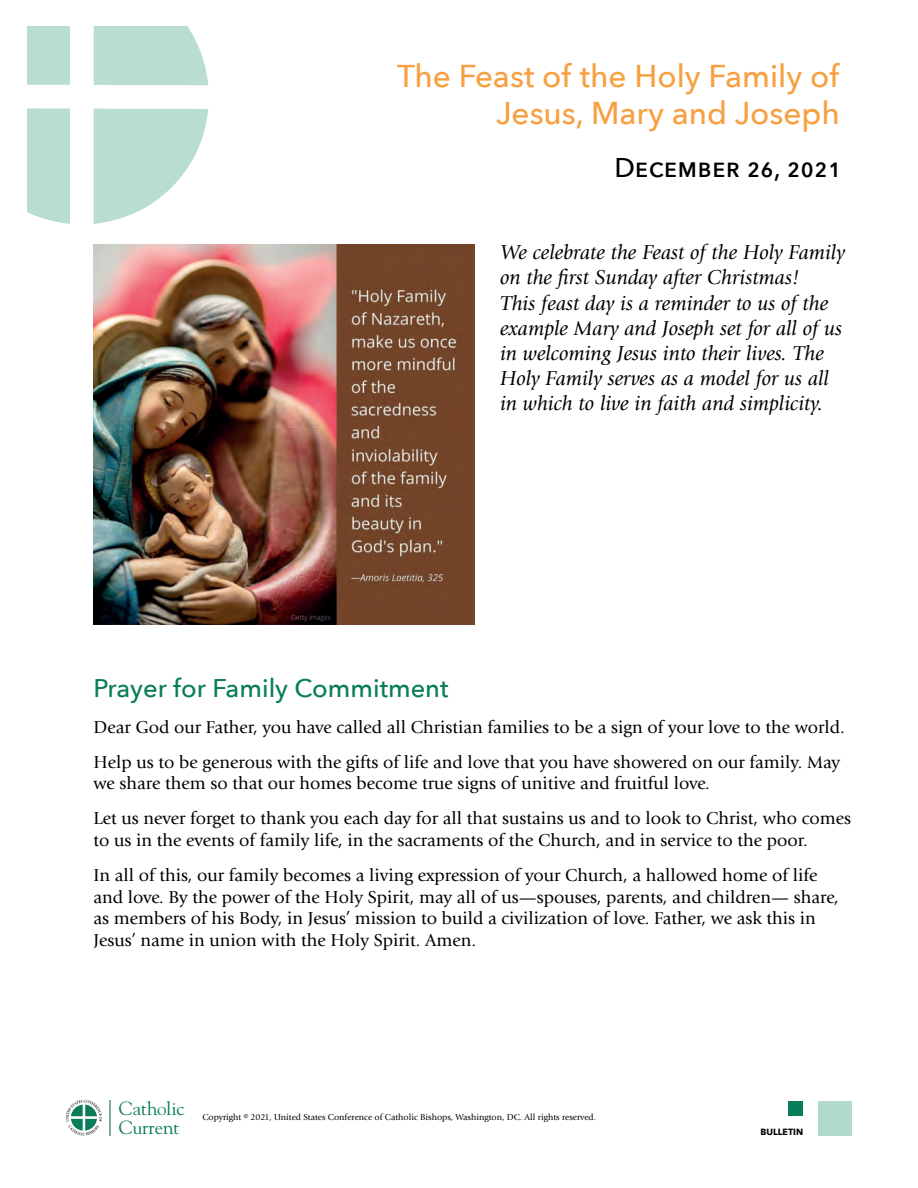
<style>
.page{position:relative;width:918px;height:1188px;background:#fff}
.page>*{position:absolute;margin:0;border:0;box-sizing:border-box;transform-origin:0 0}
.t1{font:500 31.5px/37.8px "Avenir Next";color:#f8a041;text-align:right}
.t2{font:500 27px "Avenir Next";color:#000001}
.t3{font:500 25.5px "Avenir Next";color:#097c59}
.t4{font:italic 21px/25.2px "Giovanni Std";color:#000001}
.t5{font:18.9px/19px "Goudy Std";color:#097c5a}
.t6{font:18px/35.1px "Giovanni Std";color:#000001}
.t7{font:9px "Giovanni Std";color:#000001}
.t8{font:700 9px "Avenir Next";color:#000001}
</style>
<div class="page">
<img style="left:94px;top:244px;width:380px;height:381px">
<svg style="left:66px;top:1100px;width:36px;height:36px"></svg>
<hr style="left:110px;top:1100px;width:1px;height:36px;background:#81ab9f">
<div style="left:788px;top:1101px;width:15px;height:15px;background:#097c59"></div>
<div style="left:819px;top:1101px;width:33px;height:34px;background:#b1d9cd"></div>
<div style="left:27px;top:27px;width:43px;height:58px;background:#b9ddd3"></div>
<div style="left:94px;top:27px;width:114px;height:58px;background:#b9ddd3"></div>
<div style="left:27px;top:108px;width:43px;height:116px;background:#b9ddd3"></div>
<svg style="left:94px;top:109px;width:114px;height:115px"></svg>
<p class="t1" style="left:397px;top:56px;width:444px">The Feast of the Holy Family of<br>Jesus, Mary and Joseph</p>
<p class="t2" style="left:614px;top:145px;width:228px">DECEMBER 26, 2021</p>
<p class="t4" style="left:500px;top:240px;width:346px">We celebrate the Feast of the Holy Family on the rst Sunday after Christmas!<br>This feast day is a reminder to us of the example Mary and Joseph set for all of us in welcoming Jesus into their lives. The Holy Family serves as a model for us all in which to live in faith and simplicity.</p>
<p class="t3" style="left:94px;top:667px;width:357px">Prayer for Family Commitment</p>
<p class="t6" style="left:94px;top:709px;width:753px">Dear God our Father, you have called all Christian families to be a sign of your love to the world.<br>Help us to be generous with the gifts of life and love that you have showered on our family. May</p>
<p class="t6" style="left:94px;top:766px;width:759px">we share them so that our homes become true signs of unitive and fruitful love.<br>Let us never forget to thank you each day for all that sustains us and to look to Christ, who comes</p>
<p class="t6" style="left:94px;top:823px;width:725px">to us in the events of family life, in the sacraments of the Church, and in service to the poor.<br>In all of this, our family becomes a living expression of your Church, a hallowed home of life</p>
<p class="t6" style="left:94px;top:886px;width:747px;line-height:21.6px">and love. By the power of the Holy Spirit, may all of us—spouses, parents, and children— share, as members of his Body, in Jesus’ mission to build a civilization of love. Father, we ask this in<br>Jesus’ name in union with the Holy Spirit. Amen.</p>
<p class="t5" style="left:119px;top:1099px;width:67px">Catholic<br>Current</p>
<p class="t7" style="left:202px;top:1112px;width:395px">Copyright © 2021, United States Conference of Catholic Bishops, Washington, DC. All rights reserved.</p>
<p class="t8" style="left:760px;top:1124px;width:44px">BULLETIN</p>
</div>
